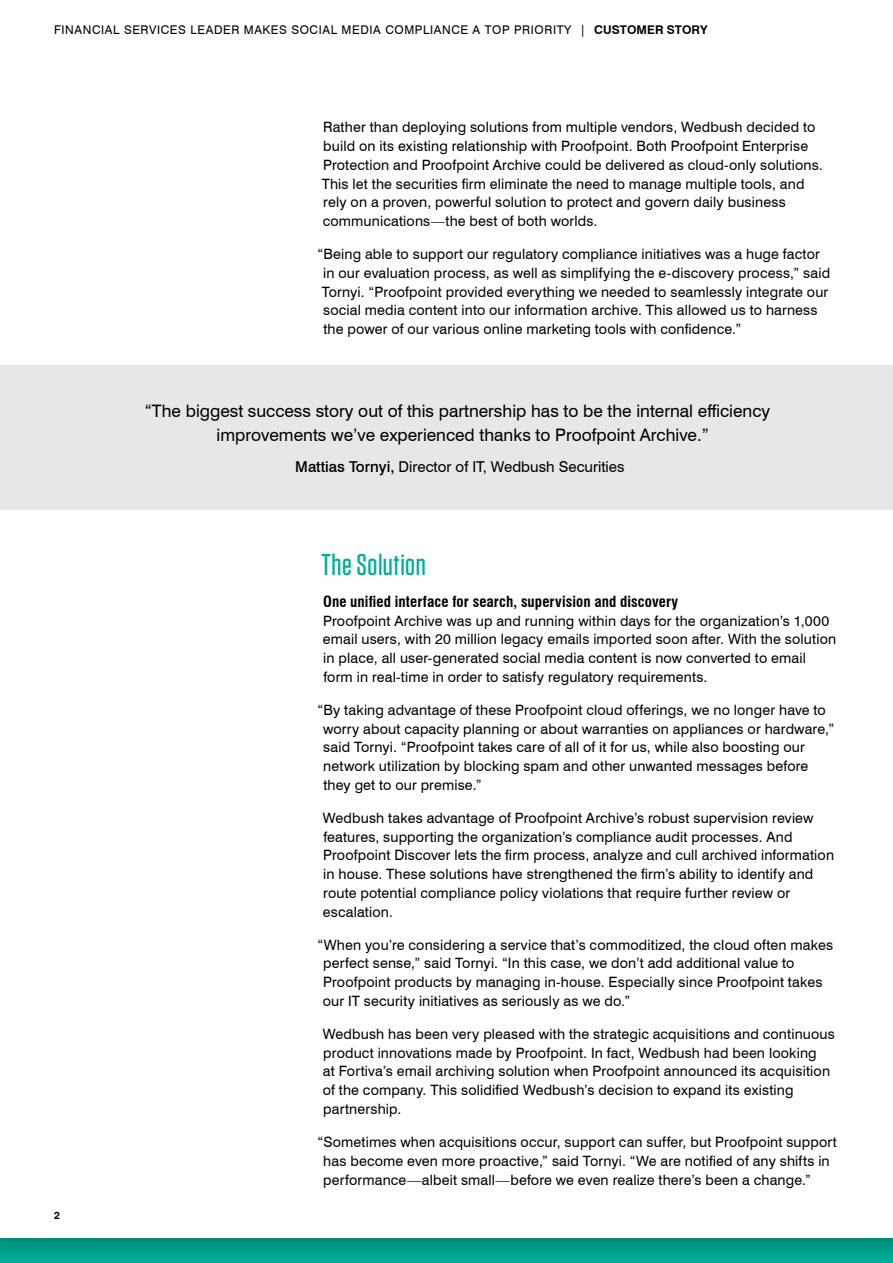
<style>
.page{position:relative;width:893px;height:1263px;background:#fff}
.page>*{position:absolute;margin:0;border:0;box-sizing:border-box;transform-origin:0 0}
.t1{font:500 30px "Tungsten";letter-spacing:.02em;color:#00ae9a}
.t2{font:17.25px/24px "Swiss 721 BT";color:#000}
.t3{font:700 condensed 15px "Swiss 721 BT";letter-spacing:.005em;color:#000}
.t4{font:15px "Swiss 721 BT";color:#000}
.t5{font:14.25px/18.8px "Swiss 721 BT";letter-spacing:.01em;color:#000}
.t6{font:12px "Swiss 721 BT";letter-spacing:.05em;color:#000}
.t7{font:700 10.5px "Swiss 721 BT";color:#000}
.s1{font-weight:700}
.s2{font-weight:500}
</style>
<div class="page">
<div style="left:0;top:0;width:893px;height:1263px;background:#000;opacity:.3"></div>
<div style="left:0;top:0;width:893px;height:1237px;background:#fff"></div>
<div style="left:0;top:365px;width:893px;height:145px;background:#e6e7e8"></div>
<p class="t6" style="left:54px;top:22px;width:655px">FINANCIAL SERVICES LEADER MAKES SOCIAL MEDIA COMPLIANCE A TOP PRIORITY | <span class="s1">CUSTOMER STORY</span></p>
<p class="t5" style="left:322px;top:118px;width:503px">Rather than deploying solutions from multiple vendors, Wedbush decided to build on its existing relationship with Proofpoint. Both Proofpoint Enterprise Protection and Proofpoint Archive could be delivered as cloud-only solutions.<br>This let the securities firm eliminate the need to manage multiple tools, and rely on a proven, powerful solution to protect and govern daily business communications—the best of both worlds.</p>
<p class="t5" style="left:318px;top:245px;width:514px">“Being able to support our regulatory compliance initiatives was a huge factor in our evaluation process, as well as simplifying the e-discovery process,” said Tornyi. “Proofpoint provided everything we needed to seamlessly integrate our social media content into our information archive. This allowed us to harness the power of our various online marketing tools with confidence.”</p>
<p class="t2" style="left:217px;top:398px;width:555px;text-indent:-72px">“The biggest success story out of this partnership has to be the internal efficiency improvements we’ve experienced thanks to Proofpoint Archive.”</p>
<p class="t4" style="left:295px;top:457px;width:331px"><span class="s2">Mattias Tornyi,</span> Director of IT, Wedbush Securities</p>
<p class="t7" style="left:54px;top:1208px;width:7px">2</p>
<h1 class="t1" style="left:321px;top:548px;width:106px">The Solution</h1>
<p class="t3" style="left:323px;top:592px;width:357px">One unified interface for search, supervision and discovery</p>
<p class="t5" style="left:323px;top:611px;width:515px">Proofpoint Archive was up and running within days for the organization’s 1,000 email users, with 20 million legacy emails imported soon after. With the solution in place, all user-generated social media content is now converted to email form in real-time in order to satisfy regulatory requirements.</p>
<p class="t5" style="left:323px;top:700px;width:513px;text-indent:-6px">“By taking advantage of these Proofpoint cloud offerings, we no longer have to worry about capacity planning or about warranties on appliances or hardware,” said Tornyi. “Proofpoint takes care of all of it for us, while also boosting our network utilization by blocking spam and other unwanted messages before they get to our premise.”</p>
<p class="t5" style="left:323px;top:808px;width:513px">Wedbush takes advantage of Proofpoint Archive’s robust supervision review features, supporting the organization’s compliance audit processes. And Proofpoint Discover lets the firm process, analyze and cull archived information in house. These solutions have strengthened the firm’s ability to identify and route potential compliance policy violations that require further review or escalation.</p>
<p class="t5" style="left:323px;top:935px;width:512px;text-indent:-5px">“When you’re considering a service that’s commoditized, the cloud often makes perfect sense,” said Tornyi. “In this case, we don’t add additional value to Proofpoint products by managing in-house. Especially since Proofpoint takes our IT security initiatives as seriously as we do.”</p>
<p class="t5" style="left:323px;top:1024px;width:514px">Wedbush has been very pleased with the strategic acquisitions and continuous product innovations made by Proofpoint. In fact, Wedbush had been looking<br>at Fortiva’s email archiving solution when Proofpoint announced its acquisition of the company. This solidified Wedbush’s decision to expand its existing partnership.</p>
<p class="t5" style="left:323px;top:1132px;width:515px;text-indent:-6px">“Sometimes when acquisitions occur, support can suffer, but Proofpoint support has become even more proactive,” said Tornyi. “We are notified of any shifts in performance—albeit small—before we even realize there’s been a change.”</p>
</div>
